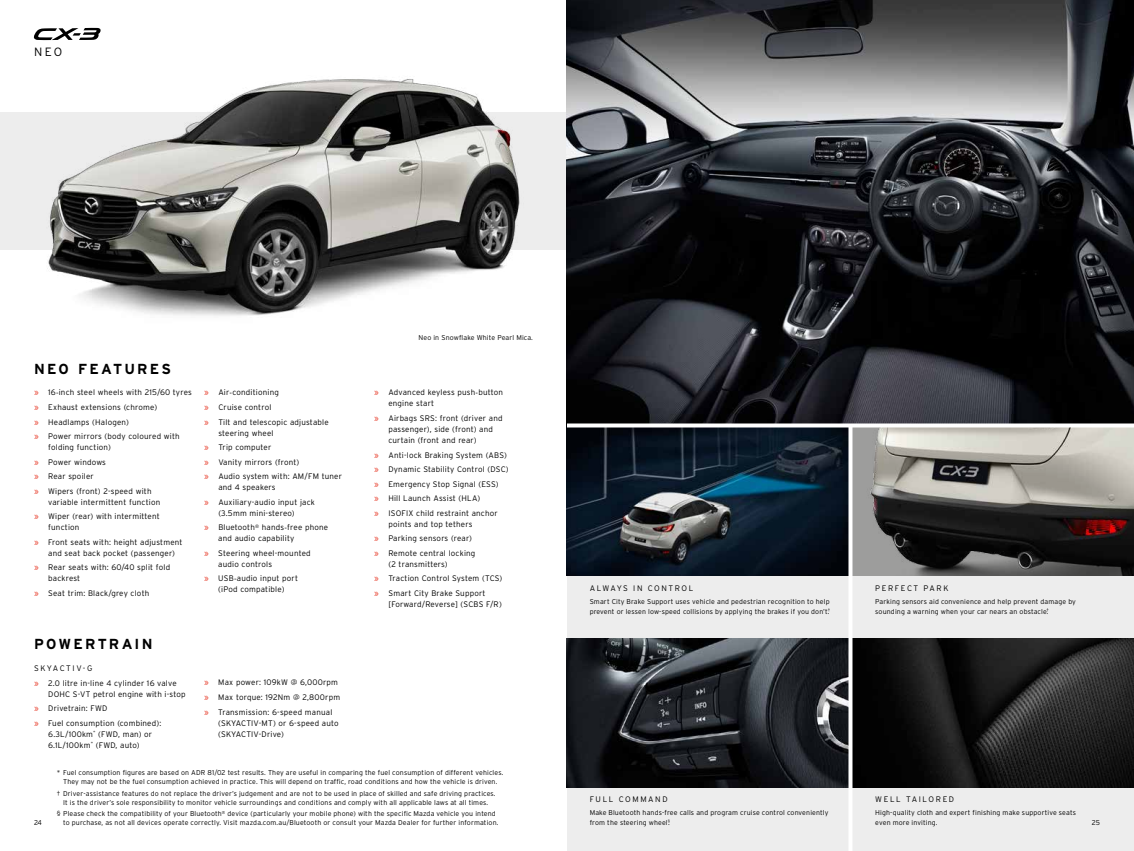
<style>
.page{position:relative;width:1134px;height:851px;background:#fff}
.page>*{position:absolute;margin:0;border:0;box-sizing:border-box;transform-origin:0 0}
.t1{font:700 14.5px "Interstate";letter-spacing:.15em;color:#000}
.t2{font:300 12px "Interstate";color:#000}
.t3{font:300 8px/14.5px "Interstate";letter-spacing:.025em;color:#000}
.t4{font:300 8px "Interstate";letter-spacing:.2em;color:#000}
.t5{font:300 8px "Interstate";letter-spacing:.195em;color:#000}
.t6{font:300 7px/10px "Interstate";letter-spacing:.02em;color:#000}
.s1{color:#e52713}
.s2{font-size:6px}
</style>
<div class="page">
<div style="left:567px;top:787px;width:567px;height:63px;background:#ededed"></div>
<div style="left:567px;top:575px;width:567px;height:64px;background:#ededed"></div>
<div style="left:0;top:112px;width:567px;height:137px;background:#ededed"></div>
<img style="left:567px;top:0;width:567px;height:423px">
<svg style="left:567px;top:427px;width:281px;height:148px;background:#182532"></svg>
<img style="left:567px;top:639px;width:567px;height:148px">
<svg style="left:852px;top:427px;width:282px;height:148px;background:#75726e"></svg>
<img style="left:17px;top:40px;width:531px;height:276px">
<svg style="left:848px;top:427px;width:4px;height:423px"></svg>
<svg style="left:567px;top:423px;width:567px;height:1px"></svg>
<svg style="left:33px;top:28px;width:68px;height:12px"></svg>
<h2 class="t2" style="left:34px;top:45px;width:30px">NEO</h2>
<h1 class="t1" style="left:34px;top:360px;width:139px">NEO FEATURES</h1>
<p class="t3" style="left:34px;top:385px;width:159px"><span class="s1">»</span> 16-inch steel wheels with 215/60 tyres <span class="s1">»</span> Exhaust extensions (chrome)<br><span class="s1">»</span> Headlamps (Halogen)<br><span class="s1">»</span> Power mirrors (body coloured with</p>
<p class="t3" style="left:34px;top:440px;width:119px;text-indent:14px">folding function)<br><span class="s1">»</span> Power windows<br><span class="s1">»</span> Rear spoiler<br><span class="s1">»</span> Wipers (front) 2-speed with</p>
<p class="t3" style="left:34px;top:494px;width:128px;text-align:right">variable intermittent function<br><span class="s1">»</span> Wiper (rear) with intermittent</p>
<p class="t3" style="left:34px;top:520px;width:150px;text-indent:14px">function<br><span class="s1">»</span> Front seats with: height adjustment</p>
<p class="t3" style="left:34px;top:545px;width:143px;text-indent:14px">and seat back pocket (passenger) <span class="s1">»</span> Rear seats with: 60/40 split fold</p>
<p class="t3" style="left:34px;top:571px;width:117px;text-indent:14px">backrest<br><span class="s1">»</span> Seat trim: Black/grey cloth</p>
<p class="t3" style="left:204px;top:385px;width:126px"><span class="s1">»</span> Air-conditioning<br><span class="s1">»</span> Cruise control<br><span class="s1">»</span> Tilt and telescopic adjustable</p>
<p class="t3" style="left:204px;top:425px;width:139px;text-indent:14px">steering wheel<br><span class="s1">»</span> Trip computer<br><span class="s1">»</span> Vanity mirrors (front)<br><span class="s1">»</span> Audio system with: AM/FM tuner</p>
<p class="t3" style="left:204px;top:480px;width:112px;text-indent:14px">and 4 speakers<br><span class="s1">»</span> Auxiliary-audio input jack</p>
<p class="t3" style="left:204px;top:505px;width:126px;text-indent:14px">(3.5mm mini-stereo)<br><span class="s1">»</span> Bluetooth<sup>®</sup> hands-free phone</p>
<p class="t3" style="left:204px;top:531px;width:108px;text-align:center">and audio capability<br><span class="s1">»</span> Steering wheel-mounted</p>
<p class="t3" style="left:204px;top:556px;width:95px;text-indent:14px">audio controls<br><span class="s1">»</span> USB-audio input port</p>
<p class="t3" style="left:218px;top:582px;width:68px">(iPod compatible)</p>
<h1 class="t1" style="left:34px;top:636px;width:120px">POWERTRAIN</h1>
<p class="t3" style="left:34px;top:660px;width:144px">SKYACTIV-G<br><span class="s1">»</span> 2.0 litre in-line 4 cylinder 16 valve</p>
<p class="t3" style="left:34px;top:686px;width:153px;text-indent:14px">DOHC S-VT petrol engine with i-stop <span class="s1">»</span> Drivetrain: FWD<br><span class="s1">»</span> Fuel consumption (combined):</p>
<p class="t3" style="left:48px;top:728px;width:105px;line-height:11px">6.3L/100km<sup>*</sup> (FWD, man) or<br>6.1L/100km<sup>*</sup> (FWD, auto)</p>
<p class="t3" style="left:204px;top:675px;width:138px"><span class="s1">»</span> Max power: 109kW @ 6,000rpm <span class="s1">»</span> Max torque: 192Nm @ 2,800rpm <span class="s1">»</span> Transmission: 6-speed manual</p>
<p class="t3" style="left:218px;top:717px;width:122px;line-height:11px">(SKYACTIV-MT) or 6-speed auto (SKYACTIV-Drive)</p>
<p class="t6" style="left:418px;top:332px;width:116px">Neo in Snowflake White Pearl Mica.</p>
<p class="t3" style="left:388px;top:387px;width:116px;line-height:11px;text-indent:-14px"><span class="s1">»</span> Advanced keyless push-button engine start</p>
<p class="t3" style="left:388px;top:412px;width:116px;line-height:11px;text-indent:-14px"><span class="s1">»</span> Airbags SRS: front (driver and passenger), side (front) and curtain (front and rear)</p>
<p class="t3" style="left:374px;top:447px;width:136px"><span class="s1">»</span> Anti-lock Braking System (ABS) <span class="s1">»</span> Dynamic Stability Control (DSC) <span class="s1">»</span> Emergency Stop Signal (ESS)<br><span class="s1">»</span> Hill Launch Assist (HLA)<br><span class="s1">»</span> ISOFIX child restraint anchor</p>
<p class="t3" style="left:374px;top:516px;width:103px;text-indent:14px">points and top tethers <span class="s1">»</span> Parking sensors (rear) <span class="s1">»</span> Remote central locking</p>
<p class="t3" style="left:374px;top:556px;width:130px;text-indent:14px">(2 transmitters)<br><span class="s1">»</span> Traction Control System (TCS) <span class="s1">»</span> Smart City Brake Support</p>
<p class="t3" style="left:388px;top:596px;width:115px">[Forward/Reverse] (SCBS F/R)</p>
<p class="t5" style="left:590px;top:583px;width:105px">ALWAYS IN CONTROL</p>
<p class="t6" style="left:590px;top:596px;width:242px">Smart City Brake Support uses vehicle and pedestrian recognition to help prevent or lessen low-speed collisions by applying the brakes if you don’t.<sup>†</sup></p>
<p class="t4" style="left:875px;top:583px;width:75px">PERFECT PARK</p>
<p class="t6" style="left:875px;top:596px;width:202px">Parking sensors aid convenience and help prevent damage by sounding a warning when your car nears an obstacle.<sup>†</sup></p>
<p class="t6" style="left:57px;top:767px;width:448px;line-height:9px;text-align:center">* Fuel consumption figures are based on ADR 81/02 test results. They are useful in comparing the fuel consumption of different vehicles.<br>They may not be the fuel consumption achieved in practice. This will depend on traffic, road conditions and how the vehicle is driven.</p>
<p class="t6" style="left:57px;top:788px;width:440px;line-height:9px;text-align:center"><span class="s2">†</span> Driver-assistance features do not replace the driver’s judgement and are not to be used in place of skilled and safe driving practices.<br>It is the driver’s sole responsibility to monitor vehicle surroundings and conditions and comply with all applicable laws at all times.</p>
<p class="t6" style="left:63px;top:809px;width:437px;line-height:9px;text-indent:-7px"><span class="s2">§</span> Please check the compatibility of your Bluetooth<sup>®</sup> device (particularly your mobile phone) with the specific Mazda vehicle you intend to purchase, as not all devices operate correctly. Visit mazda.com.au/Bluetooth or consult your Mazda Dealer for further information.</p>
<p class="t4" style="left:590px;top:794px;width:79px">FULL COMMAND</p>
<p class="t6" style="left:590px;top:807px;width:240px">Make Bluetooth hands-free calls and program cruise control conveniently from the steering wheel.<sup>§</sup></p>
<p class="t4" style="left:875px;top:794px;width:80px">WELL TAILORED</p>
<p class="t6" style="left:875px;top:807px;width:202px">High-quality cloth and expert finishing make supportive seats even more inviting.</p>
<p class="t6" style="left:34px;top:817px;width:9px">24</p>
<p class="t6" style="left:1092px;top:817px;width:10px">25</p>
</div>
